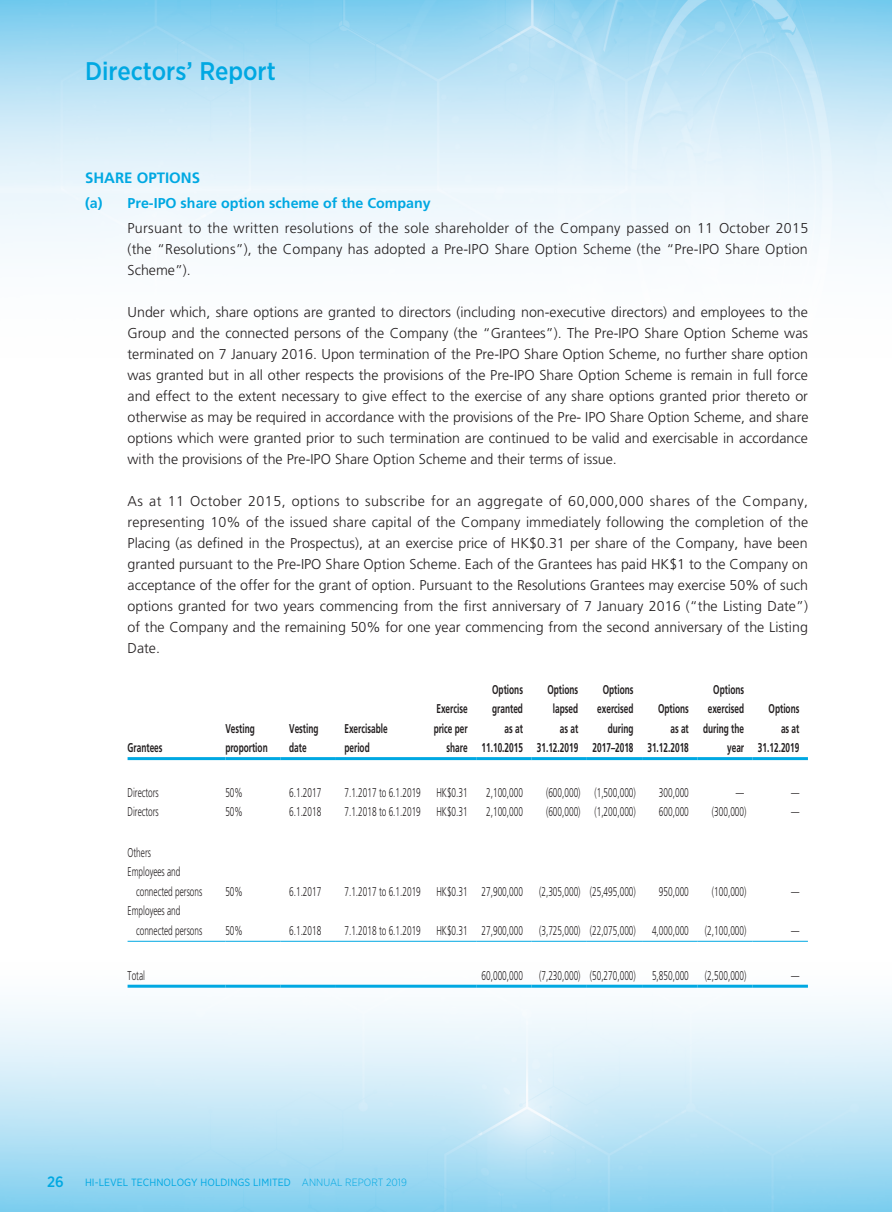
<style>
.page{position:relative;width:893px;height:1212px;background:#fff}
.page>*{position:absolute;margin:0;border:0;box-sizing:border-box;transform-origin:0 0}
.t1{font:500 25.5px "Gotham Narrow";color:#00a8e2}
._01_H1{font:700 15px "Frutiger LT Std";color:#00a8e2}
.t2{font:500 15px "Gotham Narrow";color:#00a8e2}
._00_txt{font:300 14.25px/21px "Frutiger LT Std";color:#231f20;text-align:justify}
._02_H2{font:700 14.25px "Frutiger LT Std";color:#00a8e2}
._50_Table_txt{font:300 12.75px/19.5px "Frutiger LT Std";color:#231f20;scale:.65 1}
._50_Table_txt-2{font:700 12.75px/19.5px "Frutiger LT Std";color:#231f20;text-align:right;scale:.65 1}
.t3{font:10.5px "Gotham Narrow";letter-spacing:.005em;color:#00a8e2}
.s1{font-weight:300}
</style>
<div class="page">
<img style="left:0;top:0;width:892px;height:248px">
<hr style="left:128px;top:757px;width:97px;height:3px;background:#00a8e2">
<hr style="left:225px;top:757px;width:56px;height:3px;background:#00a8e2">
<hr style="left:281px;top:757px;width:55px;height:3px;background:#00a8e2">
<hr style="left:336px;top:757px;width:85px;height:3px;background:#00a8e2">
<hr style="left:421px;top:757px;width:55px;height:3px;background:#00a8e2">
<hr style="left:476px;top:757px;width:55px;height:3px;background:#00a8e2">
<hr style="left:531px;top:757px;width:56px;height:3px;background:#00a8e2">
<hr style="left:587px;top:757px;width:55px;height:3px;background:#00a8e2">
<hr style="left:642px;top:757px;width:55px;height:3px;background:#00a8e2">
<hr style="left:697px;top:757px;width:56px;height:3px;background:#00a8e2">
<hr style="left:753px;top:757px;width:55px;height:3px;background:#00a8e2">
<hr style="left:128px;top:941px;width:97px;height:1px;background:#00a8e2">
<hr style="left:225px;top:941px;width:56px;height:1px;background:#00a8e2">
<hr style="left:281px;top:941px;width:55px;height:1px;background:#00a8e2">
<hr style="left:336px;top:941px;width:85px;height:1px;background:#00a8e2">
<hr style="left:421px;top:941px;width:55px;height:1px;background:#00a8e2">
<hr style="left:476px;top:941px;width:55px;height:1px;background:#00a8e2">
<hr style="left:531px;top:941px;width:56px;height:1px;background:#00a8e2">
<hr style="left:587px;top:941px;width:55px;height:1px;background:#00a8e2">
<hr style="left:642px;top:941px;width:55px;height:1px;background:#00a8e2">
<hr style="left:697px;top:941px;width:56px;height:1px;background:#00a8e2">
<hr style="left:753px;top:941px;width:55px;height:1px;background:#00a8e2">
<hr style="left:128px;top:985px;width:97px;height:3px;background:#00a8e2">
<hr style="left:225px;top:985px;width:56px;height:3px;background:#00a8e2">
<hr style="left:281px;top:985px;width:55px;height:3px;background:#00a8e2">
<hr style="left:336px;top:985px;width:85px;height:3px;background:#00a8e2">
<hr style="left:421px;top:985px;width:55px;height:3px;background:#00a8e2">
<hr style="left:476px;top:985px;width:55px;height:3px;background:#00a8e2">
<hr style="left:531px;top:985px;width:56px;height:3px;background:#00a8e2">
<hr style="left:587px;top:985px;width:55px;height:3px;background:#00a8e2">
<hr style="left:642px;top:985px;width:55px;height:3px;background:#00a8e2">
<hr style="left:697px;top:985px;width:56px;height:3px;background:#00a8e2">
<hr style="left:753px;top:985px;width:55px;height:3px;background:#00a8e2">
<h1 class="t1" style="left:85px;top:55px;width:192px">Directors’ Report</h1>
<p class="_01_H1" style="left:85px;top:169px;width:117px">SHARE OPTIONS</p>
<p class="_02_H2" style="left:85px;top:194px;width:347px">(a) Pre-IPO share option scheme of the Company</p>
<p class="_00_txt" style="left:128px;top:218px;width:682px">Pursuant to the written resolutions of the sole shareholder of the Company passed on 11 October 2015 (the “Resolutions”), the Company has adopted a Pre-IPO Share Option Scheme (the “Pre-IPO Share Option Scheme”).</p>
<p class="_00_txt" style="left:128px;top:302px;width:682px">Under which, share options are granted to directors (including non-executive directors) and employees to the Group and the connected persons of the Company (the “Grantees”). The Pre-IPO Share Option Scheme was terminated on 7 January 2016. Upon termination of the Pre-IPO Share Option Scheme, no further share option was granted but in all other respects the provisions of the Pre-IPO Share Option Scheme is remain in full force and effect to the extent necessary to give effect to the exercise of any share options granted prior thereto or otherwise as may be required in accordance with the provisions of the Pre- IPO Share Option Scheme, and share options which were granted prior to such termination are continued to be valid and exercisable in accordance with the provisions of the Pre-IPO Share Option Scheme and their terms of issue.</p>
<p class="_00_txt" style="left:128px;top:491px;width:682px">As at 11 October 2015, options to subscribe for an aggregate of 60,000,000 shares of the Company, representing 10% of the issued share capital of the Company immediately following the completion of the Placing (as defined in the Prospectus), at an exercise price of HK$0.31 per share of the Company, have been granted pursuant to the Pre-IPO Share Option Scheme. Each of the Grantees has paid HK$1 to the Company on acceptance of the offer for the grant of option. Pursuant to the Resolutions Grantees may exercise 50% of such options granted for two years commencing from the first anniversary of 7 January 2016 (“the Listing Date”) of the Company and the remaining 50% for one year commencing from the second anniversary of the Listing Date.</p>
<p class="_50_Table_txt-2" style="left:128px;top:738px;width:55px">Grantees</p>
<p class="_50_Table_txt-2" style="left:225px;top:719px;width:67px;text-align:left">Vesting proportion</p>
<p class="_50_Table_txt-2" style="left:289px;top:719px;width:47px;text-align:left">Vesting date</p>
<p class="_50_Table_txt-2" style="left:344px;top:719px;width:68px;text-align:left">Exercisable period</p>
<p class="_50_Table_txt-2" style="left:434px;top:699px;width:54px">Exercise price per share</p>
<p class="_50_Table_txt-2" style="left:482px;top:680px;width:65px">Options granted as at<br>11.10.2015</p>
<p class="_50_Table_txt-2" style="left:537px;top:680px;width:65px">Options lapsed<br>as at<br>31.12.2019</p>
<p class="_50_Table_txt-2" style="left:593px;top:680px;width:65px">Options exercised during<br>2017–2018</p>
<p class="_50_Table_txt-2" style="left:647px;top:699px;width:65px">Options as at<br>31.12.2018</p>
<p class="_50_Table_txt-2" style="left:703px;top:680px;width:65px">Options exercised during the year</p>
<p class="_50_Table_txt-2" style="left:758px;top:699px;width:65px">Options as at<br>31.12.2019</p>
<p class="_50_Table_txt" style="left:128px;top:783px;width:50px">Directors</p>
<p class="_50_Table_txt" style="left:225px;top:783px;width:28px">50%</p>
<p class="_50_Table_txt" style="left:289px;top:783px;width:51px">6.1.2017</p>
<p class="_50_Table_txt" style="left:344px;top:783px;width:119px">7.1.2017 to 6.1.2019</p>
<p class="_50_Table_txt" style="left:436px;top:783px;width:50px">HK$0.31</p>
<p class="_50_Table_txt" style="left:486px;top:783px;width:58px">2,100,000</p>
<p class="_50_Table_txt" style="left:546px;top:783px;width:55px">(600,000)</p>
<p class="_50_Table_txt" style="left:594px;top:783px;width:65px">(1,500,000)</p>
<p class="_50_Table_txt" style="left:659px;top:783px;width:48px">300,000</p>
<p class="_50_Table_txt" style="left:736px;top:783px;width:14px">—</p>
<p class="_50_Table_txt" style="left:791px;top:783px;width:14px">—</p>
<p class="_50_Table_txt" style="left:128px;top:802px;width:50px">Directors</p>
<p class="_50_Table_txt" style="left:225px;top:802px;width:28px">50%</p>
<p class="_50_Table_txt" style="left:289px;top:802px;width:51px">6.1.2018</p>
<p class="_50_Table_txt" style="left:344px;top:802px;width:119px">7.1.2018 to 6.1.2019</p>
<p class="_50_Table_txt" style="left:436px;top:802px;width:50px">HK$0.31</p>
<p class="_50_Table_txt" style="left:486px;top:802px;width:58px">2,100,000</p>
<p class="_50_Table_txt" style="left:546px;top:802px;width:55px">(600,000)</p>
<p class="_50_Table_txt" style="left:594px;top:802px;width:65px">(1,200,000)</p>
<p class="_50_Table_txt" style="left:659px;top:802px;width:48px">600,000</p>
<p class="_50_Table_txt" style="left:712px;top:802px;width:55px">(300,000)</p>
<p class="_50_Table_txt" style="left:791px;top:802px;width:14px">—</p>
<p class="_50_Table_txt" style="left:128px;top:843px;width:38px">Others</p>
<p class="_50_Table_txt" style="left:136px;top:862px;width:104px;text-indent:-9px">Employees and connected persons</p>
<p class="_50_Table_txt" style="left:225px;top:882px;width:28px">50%</p>
<p class="_50_Table_txt" style="left:289px;top:882px;width:51px">6.1.2017</p>
<p class="_50_Table_txt" style="left:344px;top:882px;width:119px">7.1.2017 to 6.1.2019</p>
<p class="_50_Table_txt" style="left:436px;top:882px;width:50px">HK$0.31</p>
<p class="_50_Table_txt" style="left:482px;top:882px;width:65px">27,900,000</p>
<p class="_50_Table_txt" style="left:539px;top:882px;width:65px">(2,305,000)</p>
<p class="_50_Table_txt" style="left:590px;top:882px;width:72px">(25,495,000)</p>
<p class="_50_Table_txt" style="left:659px;top:882px;width:48px">950,000</p>
<p class="_50_Table_txt" style="left:712px;top:882px;width:55px">(100,000)</p>
<p class="_50_Table_txt" style="left:791px;top:882px;width:14px">—</p>
<p class="_50_Table_txt" style="left:136px;top:901px;width:104px;text-indent:-9px">Employees and connected persons</p>
<p class="_50_Table_txt" style="left:225px;top:921px;width:28px">50%</p>
<p class="_50_Table_txt" style="left:289px;top:921px;width:51px">6.1.2018</p>
<p class="_50_Table_txt" style="left:344px;top:921px;width:119px">7.1.2018 to 6.1.2019</p>
<p class="_50_Table_txt" style="left:436px;top:921px;width:50px">HK$0.31</p>
<p class="_50_Table_txt" style="left:482px;top:921px;width:65px">27,900,000</p>
<p class="_50_Table_txt" style="left:539px;top:921px;width:65px">(3,725,000)</p>
<p class="_50_Table_txt" style="left:590px;top:921px;width:72px">(22,075,000)</p>
<p class="_50_Table_txt" style="left:652px;top:921px;width:58px">4,000,000</p>
<p class="_50_Table_txt" style="left:705px;top:921px;width:65px">(2,100,000)</p>
<p class="_50_Table_txt" style="left:791px;top:921px;width:14px">—</p>
<p class="_50_Table_txt" style="left:128px;top:966px;width:28px">Total</p>
<p class="_50_Table_txt" style="left:482px;top:966px;width:65px">60,000,000</p>
<p class="_50_Table_txt" style="left:539px;top:966px;width:65px">(7,230,000)</p>
<p class="_50_Table_txt" style="left:590px;top:966px;width:72px">(50,270,000)</p>
<p class="_50_Table_txt" style="left:652px;top:966px;width:58px">5,850,000</p>
<p class="_50_Table_txt" style="left:705px;top:966px;width:65px">(2,500,000)</p>
<p class="_50_Table_txt" style="left:791px;top:966px;width:14px">—</p>
<p class="t2" style="left:47px;top:1172px;width:18px">26</p>
<p class="t3" style="left:85px;top:1176px;width:323px">HI-LEVEL TECHNOLOGY HOLDINGS LIMITED <span class="s1">ANNUAL REPORT 2019</span></p>
</div>
